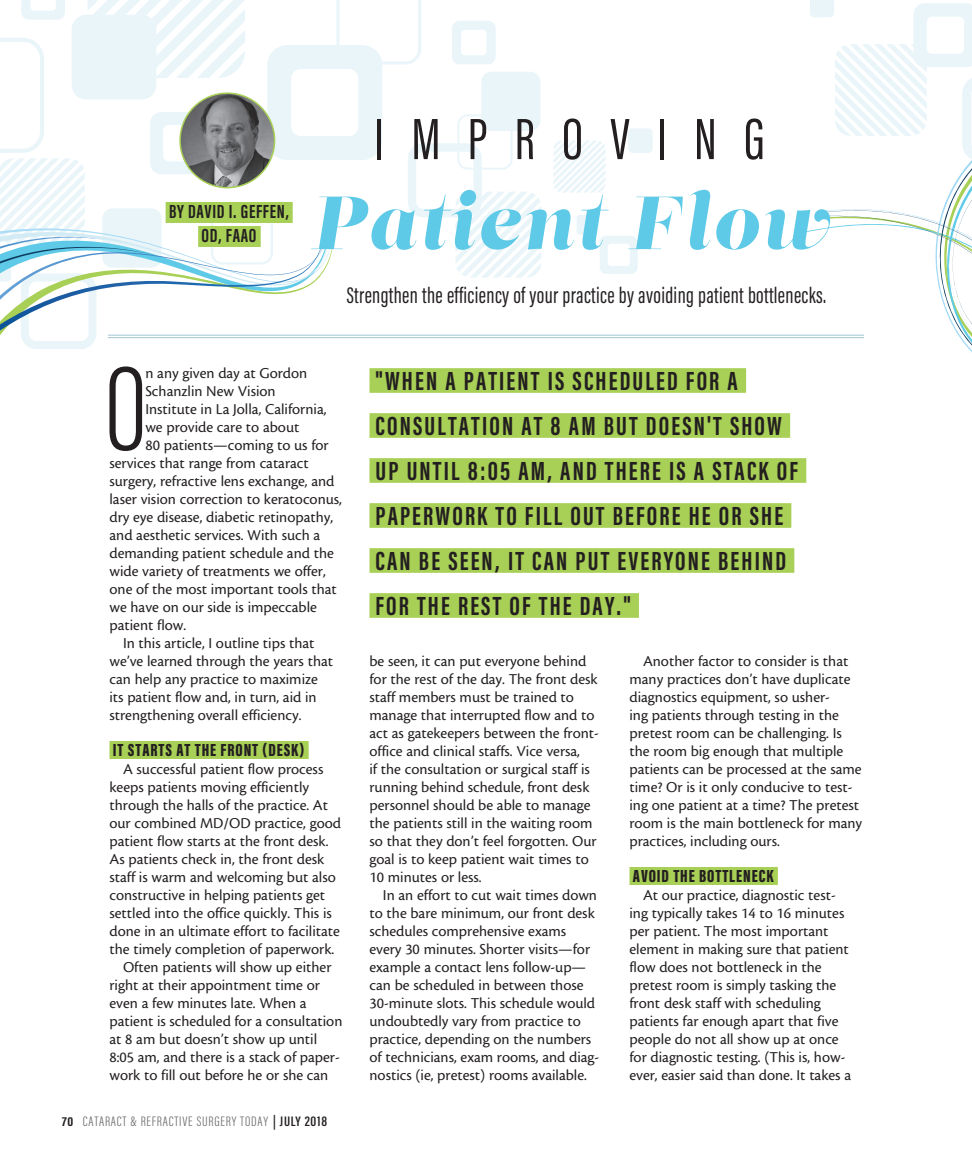
<style>
.page{position:relative;width:972px;height:1161px;background:#fff}
.page>*{position:absolute;margin:0;border:0;box-sizing:border-box;transform-origin:0 0}
.body_first{font:300 123.6px "Acumin Pro Extra Cond";color:#231f20}
.subhead{font:italic 75px "Lust";letter-spacing:.05em;color:#5ecae7}
.subhead-2{font:60px "Acumin Pro Extra Cond";letter-spacing:.45em;color:#231f20}
.pullquote_highlight{font:700 27px/45px "Acumin Pro Extra Cond";letter-spacing:.08em;color:#231f20}
.deck{font:23.25px "Acumin Pro Extra Cond";letter-spacing:.015em;color:#231f20}
.author{font:700 19.5px/24px "Acumin Pro Extra Cond";letter-spacing:.035em;color:#231f20;text-align:center}
.subhead-3{font:900 18px "Acumin Pro Extra Cond";letter-spacing:.05em;color:#231f20}
.body{font:15.75px/18px "Cronos MM 408 10";color:#231f20}
.body_first-2{font:15.75px "Cronos MM 408 10";color:#231f20}
.t1{font:300 14.1px "Acumin Pro Extra Cond";letter-spacing:.05em;color:#6c6d70;scale:1.11 1}
.s1{font-weight:700;font-size:13.35px;color:#231f20}
.s2{font-weight:600;color:#231f20}
</style>
<div class="page">
<svg style="left:600px;top:236px;width:38px;height:38px"></svg>
<div style="left:628px;top:128px;width:25px;height:25px;background:#e9f5f9;border-radius:4px"></div>
<div style="left:577px;top:215px;width:19px;height:20px;background:#e9f5f9;border-radius:3px"></div>
<svg style="left:553px;top:140px;width:53px;height:53px"></svg>
<div style="left:110px;top:741px;width:199px;height:18px;background:#a8d056"></div>
<div style="left:630px;top:867px;width:148px;height:18px;background:#a8d056"></div>
<hr style="left:108px;top:335px;width:756px;height:1px;background:#a1c5d4">
<hr style="left:108px;top:337px;width:756px;height:1px;background:#a1c5d4">
<svg style="left:0;top:0;width:541px;height:349px"></svg>
<svg style="left:817px;top:0;width:155px;height:342px"></svg>
<div style="left:369px;top:368px;width:377px;height:25px;background:#a8d056"></div>
<div style="left:369px;top:413px;width:421px;height:25px;background:#a8d056"></div>
<div style="left:369px;top:458px;width:437px;height:25px;background:#a8d056"></div>
<div style="left:369px;top:503px;width:422px;height:25px;background:#a8d056"></div>
<div style="left:369px;top:548px;width:425px;height:25px;background:#a8d056"></div>
<div style="left:369px;top:593px;width:270px;height:25px;background:#a8d056"></div>
<p class="author" style="left:169px;top:200px;width:121px">BY DAVID I. GEFFEN,<br>OD, FAAO</p>
<p class="subhead-2" style="left:374px;top:103px;width:392px">IMPROVING</p>
<p class="subhead" style="left:312px;top:176px;width:517px">Patient Flow</p>
<p class="deck" style="left:347px;top:281px;width:481px">Strengthen the efficiency of your practice by avoiding patient bottlenecks.</p>
<p class="body_first" style="left:105px;top:335px;width:43px">O</p>
<p class="body_first-2" style="left:145px;top:365px;width:163px">n any given day at Gordon</p>
<p class="body_first-2" style="left:145px;top:383px;width:132px">Schanzlin New Vision</p>
<p class="body_first-2" style="left:145px;top:401px;width:183px">Institute in La Jolla, California,</p>
<p class="body_first-2" style="left:145px;top:419px;width:155px">we provide care to about</p>
<p class="body_first-2" style="left:145px;top:437px;width:185px">80 patients—coming to us for</p>
<p class="body_first-2" style="left:110px;top:455px;width:201px">services that range from cataract</p>
<p class="body_first-2" style="left:110px;top:473px;width:226px">surgery, refractive lens exchange, and</p>
<p class="body_first-2" style="left:110px;top:491px;width:234px">laser vision correction to keratoconus,</p>
<p class="body_first-2" style="left:110px;top:509px;width:225px">dry eye disease, diabetic retinopathy,</p>
<p class="body_first-2" style="left:110px;top:527px;width:212px">and aesthetic services. With such a</p>
<p class="body_first-2" style="left:110px;top:545px;width:226px">demanding patient schedule and the</p>
<p class="body_first-2" style="left:110px;top:563px;width:218px">wide variety of treatments we offer,</p>
<p class="body_first-2" style="left:110px;top:581px;width:229px">one of the most important tools that</p>
<p class="body_first-2" style="left:110px;top:599px;width:209px">we have on our side is impeccable</p>
<p class="body_first-2" style="left:110px;top:617px;width:78px">patient flow.</p>
<p class="body" style="left:110px;top:634px;width:225px;text-indent:14px">In this article, I outline tips that we’ve learned through the years that can help any practice to maximize its patient flow and, in turn, aid in strengthening overall efficiency.</p>
<p class="subhead-3" style="left:113px;top:739px;width:193px">IT STARTS AT THE FRONT (DESK)</p>
<p class="body" style="left:110px;top:760px;width:233px;text-indent:14px">A successful patient flow process keeps patients moving efficiently through the halls of the practice. At our combined MD/OD practice, good patient flow starts at the front desk.<br>As patients check in, the front desk staff is warm and welcoming but also constructive in helping patients get settled into the office quickly. This is done in an ultimate effort to facilitate the timely completion of paperwork.</p>
<p class="body" style="left:110px;top:958px;width:234px;text-indent:14px">Often patients will show up either right at their appointment time or even a few minutes late. When a patient is scheduled for a consultation at 8 am but doesn’t show up until 8:05 am, and there is a stack of paper&shy;work to fill out before he or she can</p>
<p class="t1" style="left:62px;top:1113px;width:240px"><span class="s1">70</span> CATARACT &amp; REFRACTIVE SURGERY TODAY <span class="s2">| JULY 2018</span></p>
<p class="pullquote_highlight" style="left:376px;top:358px;width:424px">"WHEN A PATIENT IS SCHEDULED FOR A CONSULTATION AT 8 AM BUT DOESN'T SHOW UP UNTIL 8:05 AM, AND THERE IS A STACK OF PAPERWORK TO FILL OUT BEFORE HE OR SHE CAN BE SEEN, IT CAN PUT EVERYONE BEHIND FOR THE REST OF THE DAY."</p>
<p class="body" style="left:369px;top:652px;width:231px">be seen, it can put everyone behind for the rest of the day. The front desk staff members must be trained to manage that interrupted flow and to act as gatekeepers between the front&shy;office and clinical staffs. Vice versa,<br>if the consultation or surgical staff is running behind schedule, front desk personnel should be able to manage the patients still in the waiting room so that they don’t feel forgotten. Our goal is to keep patient wait times to 10 minutes or less.</p>
<p class="body" style="left:369px;top:886px;width:231px;text-indent:14px">In an effort to cut wait times down to the bare minimum, our front desk schedules comprehensive exams every 30 minutes. Shorter visits—for example a contact lens follow-up— can be scheduled in between those 30-minute slots. This schedule would undoubtedly vary from practice to practice, depending on the numbers of technicians, exam rooms, and diag&shy;nostics (ie, pretest) rooms available.</p>
<p class="body" style="left:630px;top:652px;width:234px;text-indent:14px">Another factor to consider is that many practices don’t have duplicate diagnostics equipment, so usher-<br>ing patients through testing in the pretest room can be challenging. Is the room big enough that multiple patients can be processed at the same time? Or is it only conducive to test&shy;ing one patient at a time? The pretest room is the main bottleneck for many practices, including ours.</p>
<p class="subhead-3" style="left:633px;top:865px;width:142px">AVOID THE BOTTLENECK</p>
<p class="body" style="left:630px;top:886px;width:223px;text-indent:14px">At our practice, diagnostic test&shy;ing typically takes 14 to 16 minutes per patient. The most important element in making sure that patient flow does not bottleneck in the pretest room is simply tasking the front desk staff with scheduling patients far enough apart that five people do not all show up at once for diagnostic testing. (This is, how&shy;ever, easier said than done. It takes a</p>
</div>
